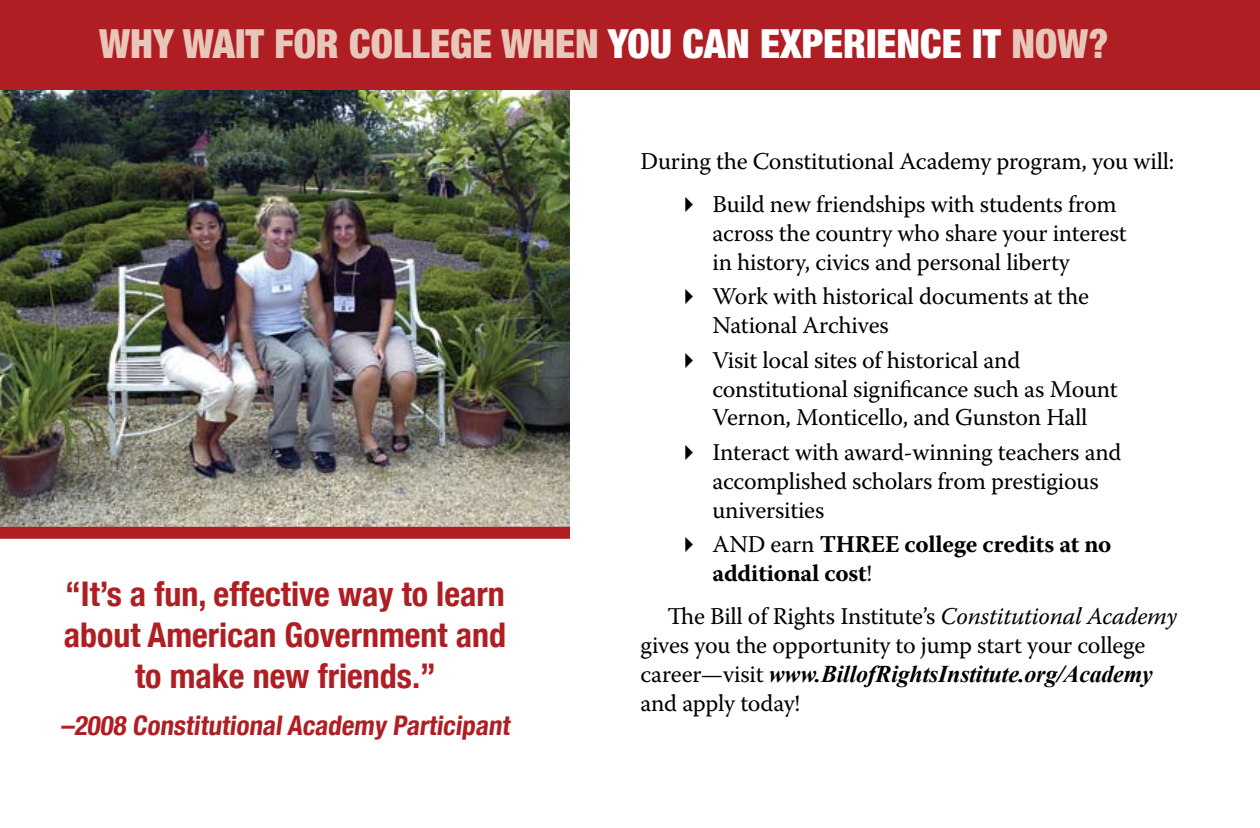
<style>
.page{position:relative;width:1260px;height:828px;background:#fff}
.page>*{position:absolute;margin:0;border:0;box-sizing:border-box;transform-origin:0 0}
.t1{font:900 condensed 40px "Helvetica Neue";color:#e8c7ba}
.t2{font:700 condensed 34px/40.8px "Helvetica Neue";color:#af1e23;text-align:center}
.t3{font:700 condensed 27px "Helvetica Neue";color:#af1e23}
.t4{font:24px/28.8px "Warnock Pro";letter-spacing:-.01em;color:#000}
.t5{font:italic 700 24px "Times New Roman";letter-spacing:-.01em;color:#000}
.t6{font:700 24px/28.8px "Warnock Pro";letter-spacing:-.01em;color:#000}
.s1{color:#fff}
.s2{font-weight:400}
.s3{font-style:italic}
.s4{font-family:"Warnock Pro";font-weight:400;font-style:normal}
</style>
<div class="page">
<div style="left:0;top:0;width:1260px;height:90px;background:#af1e23"></div>
<img style="left:0;top:90px;width:570px;height:437px">
<div style="left:0;top:527px;width:570px;height:12px;background:#af1e23"></div>
<h1 class="t1" style="left:99px;top:20px;width:1011px">WHY WAIT FOR COLLEGE WHEN <span class="s1">YOU CAN EXPERIENCE IT</span> NOW?</h1>
<h2 class="t2" style="left:64px;top:573px;width:444px">“It’s a fun, effective way to learn about American Government and to make new friends.”</h2>
<p class="t3" style="left:61px;top:709px;width:454px">–2008 ConstitutionalAcademy Participant</p>
<p class="t4" style="left:712px;top:139px;width:463px;line-height:43.2px;text-indent:-72px">During the Constitutional Academy program, you will:<br>Build new friendships with students from</p>
<p class="t4" style="left:712px;top:218px;width:416px">across the country who share your interest in history, civics and personal liberty</p>
<p class="t4" style="left:712px;top:282px;width:378px">Work with historical documents at the<br>National Archives</p>
<p class="t4" style="left:712px;top:345px;width:407px">Visit local sites of historical and constitutional significance such as Mount<br>Vernon, Monticello, and Gunston Hall</p>
<p class="t4" style="left:712px;top:437px;width:410px">Interact with award-winning teachers and accomplished scholars from prestigious universities</p>
<p class="t6" style="left:712px;top:529px;width:400px"><span class="s2">AND earn</span> THREE college credits at no additional cost<span class="s2">!</span></p>
<p class="t4" style="left:640px;top:601px;width:539px;text-indent:27px">The Bill of Rights Institute’s <span class="s3">Constitutional Academy </span>gives you the opportunity to jump start your college</p>
<p class="t5" style="left:640px;top:657px;width:514px"><span class="s4">career—visit</span> www.BillofRightsInstitute.org/Academy</p>
<p class="t4" style="left:640px;top:688px;width:161px">and apply today!</p>
</div>
